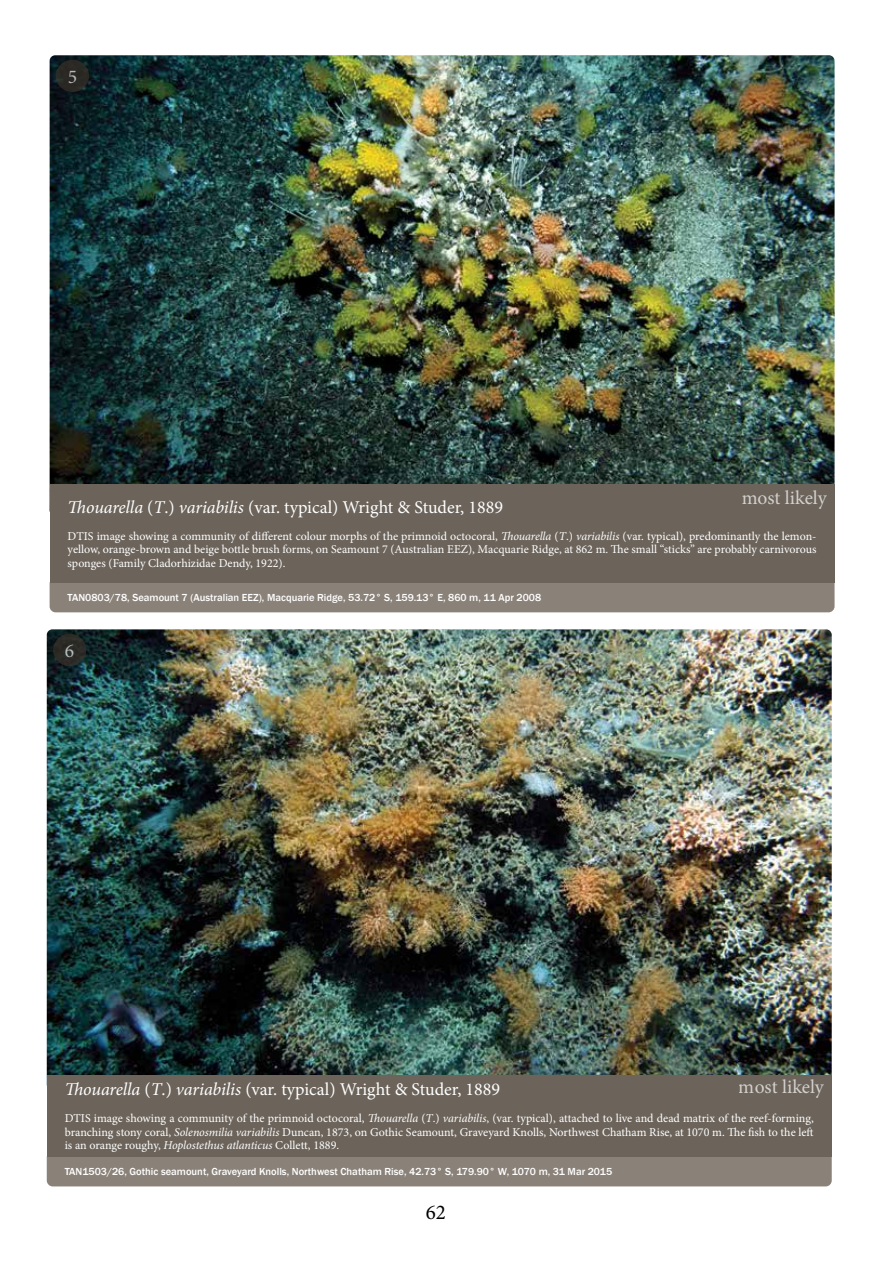
<style>
.page{position:relative;width:893px;height:1263px;background:#fff}
.page>*{position:absolute;margin:0;border:0;box-sizing:border-box;transform-origin:0 0}
.t1{font:21px "Minion Pro";color:#000}
.t2{font:19.5px "Minion Pro";letter-spacing:-.005em;color:#fff}
.t3{font:18px "Minion Pro";color:#fff}
.t4{font:12px/13.5px "Minion Pro";color:#fff;text-align:justify}
.t5{font:500 10.5px "Franklin Gothic";color:#fff}
.s1{font-style:italic}
</style>
<div class="page">
<img style="left:50px;top:55px;width:785px;height:429px">
<div style="left:50px;top:583px;width:785px;height:29px;background:#8a8178"></div>
<div style="left:50px;top:484px;width:785px;height:99px;background:#6c645b"></div>
<div style="left:56px;top:60px;width:33px;height:32px;background:#2a2824;border-radius:50%"></div>
<img style="left:47px;top:629px;width:785px;height:446px">
<div style="left:47px;top:1157px;width:785px;height:29px;background:#8a8178"></div>
<div style="left:47px;top:1075px;width:785px;height:82px;background:#6c645b"></div>
<div style="left:53px;top:634px;width:33px;height:32px;background:#2c2b26;border-radius:50%"></div>
<h2 class="t2" style="left:68px;top:64px;width:11px">5</h2>
<h2 class="t2" style="left:742px;top:484px;width:86px">most likely</h2>
<h3 class="t3" style="left:68px;top:495px;width:437px"><span class="s1">Thouarella</span> (<span class="s1">T</span>.) <span class="s1">variabilis</span> (var. typical) Wright &amp; Studer, 1889</h3>
<p class="t4" style="left:68px;top:529px;width:750px">DTIS image showing a community of different colour morphs of the primnoid octocoral, <span class="s1">Thouarella</span> (<span class="s1">T</span>.) <span class="s1">variabilis</span> (var. typical), predominantly the lemon&shy;yellow, orange-brown and beige bottle brush forms, on Seamount 7 (Australian EEZ), Macquarie Ridge, at 862 m. The small “sticks” are probably carnivorous sponges (Family Cladorhizidae Dendy, 1922).</p>
<p class="t5" style="left:68px;top:591px;width:475px">TAN0803/78, Seamount 7 (Australian EEZ), Macquarie Ridge, 53.72° S, 159.13° E, 860 m, 11 Apr 2008</p>
<h2 class="t2" style="left:65px;top:638px;width:11px">6</h2>
<h2 class="t2" style="left:739px;top:1073px;width:86px">most likely</h2>
<h3 class="t3" style="left:65px;top:1077px;width:437px"><span class="s1">Thouarella</span> (<span class="s1">T</span>.) <span class="s1">variabilis</span> (var. typical) Wright &amp; Studer, 1889</h3>
<p class="t4" style="left:65px;top:1112px;width:750px">DTIS image showing a community of the primnoid octocoral, <span class="s1">Thouarella</span> (<span class="s1">T</span>.) <span class="s1">variabilis</span>, (var. typical), attached to live and dead matrix of the reef-forming, branching stony coral, <span class="s1">Solenosmilia variabilis</span> Duncan, 1873, on Gothic Seamount, Graveyard Knolls, Northwest Chatham Rise, at 1070 m. The fish to the left is an orange roughy, <span class="s1">Hoplostethus atlanticus</span> Collett, 1889.</p>
<p class="t5" style="left:65px;top:1165px;width:549px">TAN1503/26, Gothic seamount, Graveyard Knolls, Northwest Chatham Rise, 42.73° S, 179.90° W, 1070 m, 31 Mar 2015</p>
<h1 class="t1" style="left:426px;top:1198px;width:22px">62</h1>
</div>
